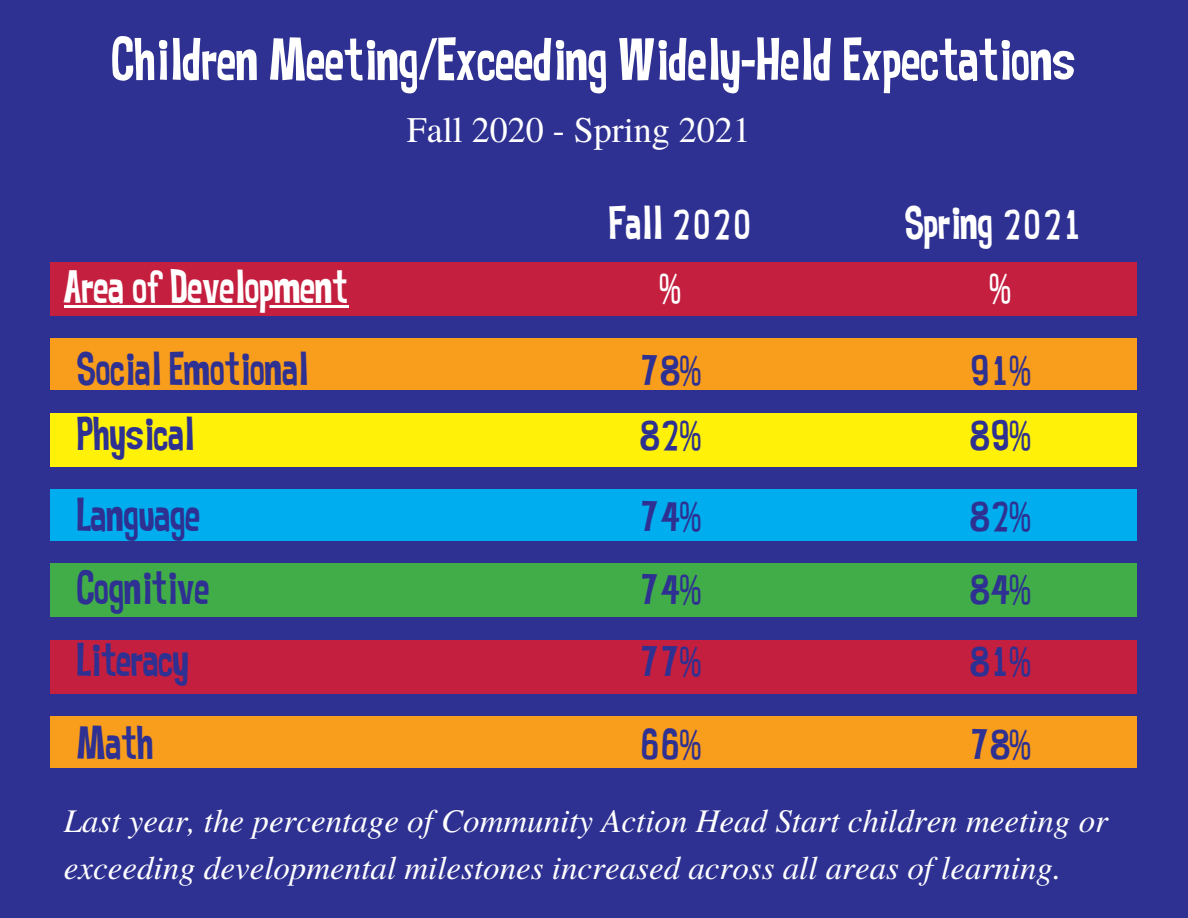
<style>
.page{position:relative;width:1188px;height:918px;background:#2e3192}
.page>*{position:absolute;margin:0;border:0;box-sizing:border-box;transform-origin:0 0}
.t1{font:54px "Mr Bubble Font";color:#fff}
.t2{font:42px "Mr Bubble Font";color:#2e3192}
.t3{font:42px "Mr Bubble Font";color:#fff}
.t4{font:36px "Te X Gyre Termes";color:#fff}
.t5{font:italic 33px/47.4px "Te X Gyre Termes";color:#fff}
</style>
<div class="page">
<div style="left:50px;top:262px;width:1087px;height:54px;background:#c51f3f"></div>
<div style="left:50px;top:338px;width:1087px;height:52px;background:#f99d1c"></div>
<div style="left:50px;top:413px;width:1087px;height:54px;background:#fff208"></div>
<div style="left:50px;top:489px;width:1087px;height:52px;background:#00aeef"></div>
<div style="left:50px;top:563px;width:1087px;height:54px;background:#41ad49"></div>
<div style="left:50px;top:640px;width:1087px;height:54px;background:#c51f3f"></div>
<div style="left:50px;top:716px;width:1087px;height:52px;background:#f99d1c"></div>
<hr style="left:64px;top:305px;width:284px;height:2px;background:#fff">
<p class="t1" style="left:112px;top:24px;width:965px">Children Meeting/Exceeding Widely-Held Expectations</p>
<p class="t4" style="left:407px;top:104px;width:345px">Fall 2020 - Spring 2021</p>
<p class="t3" style="left:64px;top:258px;width:286px">Area of Development</p>
<p class="t2" style="left:78px;top:341px;width:233px">Social Emotional</p>
<p class="t2" style="left:78px;top:406px;width:119px">Physical</p>
<p class="t2" style="left:78px;top:487px;width:124px">Language</p>
<p class="t2" style="left:78px;top:560px;width:134px">Cognitive</p>
<p class="t2" style="left:78px;top:632px;width:114px">Literacy</p>
<p class="t2" style="left:78px;top:715px;width:78px">Math</p>
<p class="t3" style="left:610px;top:195px;width:144px">Fall 2020</p>
<p class="t3" style="left:906px;top:195px;width:179px">Spring 2021</p>
<p class="t3" style="left:660px;top:258px;width:23px">%</p>
<p class="t3" style="left:990px;top:258px;width:23px">%</p>
<p class="t2" style="left:640px;top:341px;width:63px">78%</p>
<p class="t2" style="left:640px;top:406px;width:63px">82%</p>
<p class="t2" style="left:970px;top:341px;width:63px">91%</p>
<p class="t2" style="left:970px;top:406px;width:63px">89%</p>
<p class="t2" style="left:640px;top:487px;width:63px">74%</p>
<p class="t2" style="left:970px;top:487px;width:63px">82%</p>
<p class="t2" style="left:640px;top:560px;width:63px">74%</p>
<p class="t2" style="left:970px;top:560px;width:63px">84%</p>
<p class="t2" style="left:640px;top:632px;width:63px">77%</p>
<p class="t2" style="left:970px;top:632px;width:63px">81%</p>
<p class="t2" style="left:640px;top:715px;width:63px">66%</p>
<p class="t2" style="left:970px;top:715px;width:63px">78%</p>
<p class="t5" style="left:64px;top:795px;width:1046px">Last year, the percentage of Community Action Head Start children meeting or exceeding developmental milestones increased across all areas of learning.</p>
</div>
